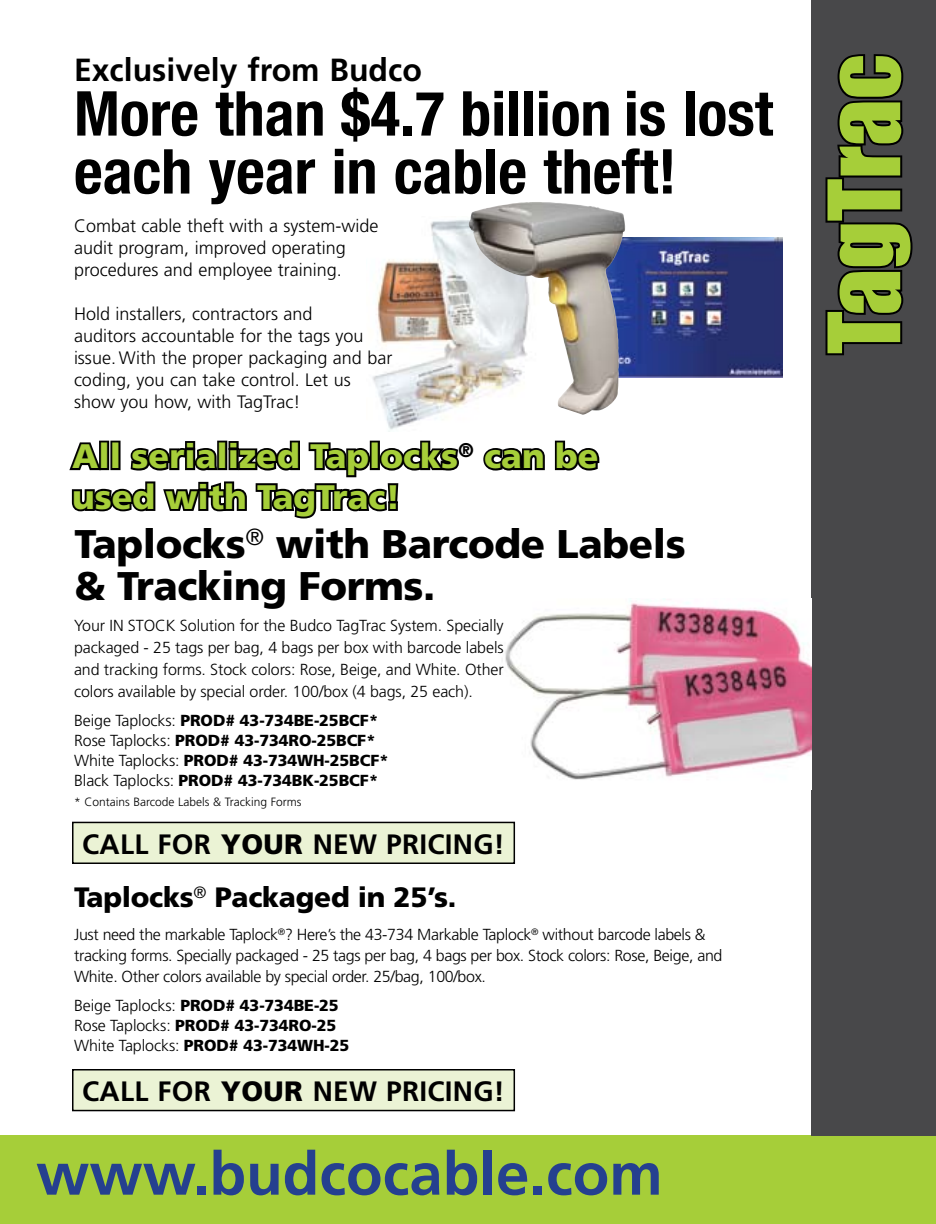
<style>
.page{position:relative;width:936px;height:1224px;background:#fff}
.page>*{position:absolute;margin:0;border:0;box-sizing:border-box;transform-origin:0 0}
.t1{font:92px "Impact";color:#a6ce39}
.t2{font:700 condensed 62px/58px "Helvetica Neue";color:#000}
.t3{font:700 60px "Frutiger";color:#25408f}
.t4{font:900 40px/42px "Frutiger";letter-spacing:-.01em;color:#000}
.t5{font:900 34px/40.8px "Frutiger";color:#a6ce39}
.t6{font:700 32px "Frutiger";color:#000}
.t7{font:700 28px "Frutiger";letter-spacing:.01em;color:#000}
.t8{font:900 28px "Frutiger";letter-spacing:-.01em;color:#000}
.t9{font:300 18px/22px "Frutiger";color:#000}
.t10{font:300 16px/22px "Frutiger";letter-spacing:-.02em;color:#000}
.t11{font:900 16px/20px "Frutiger";letter-spacing:-.005em;color:#000}
.t12{font:300 12px "Frutiger";color:#000}
.s1{font-weight:300}
.s2{font-weight:900}
</style>
<div class="page">
<div style="left:0;top:1135px;width:936px;height:89px;background:#a6ce39"></div>
<img style="left:372px;top:220px;width:96px;height:202px">
<img style="left:619px;top:237px;width:163px;height:140px">
<img style="left:468px;top:202px;width:151px;height:213px">
<div style="left:811px;top:0;width:125px;height:1135px;background:#48484a"></div>
<img style="left:502px;top:599px;width:309px;height:181px">
<svg style="left:825px;top:54px;width:88px;height:302px"></svg>
<svg style="left:483px;top:448px;width:62px;height:23px"></svg>
<svg style="left:554px;top:440px;width:46px;height:31px"></svg>
<svg style="left:69px;top:422px;width:390px;height:97px"></svg>
<div style="left:73px;top:822px;width:441px;height:41px;background:#ebf3d5"></div>
<div style="left:72px;top:822px;width:443px;height:42px;border:2px solid #000"></div>
<div style="left:73px;top:1070px;width:441px;height:41px;background:#ebf3d5"></div>
<div style="left:72px;top:1069px;width:443px;height:42px;border:2px solid #000"></div>
<h3 class="t6" style="left:74px;top:51px;width:349px">Exclusively from Budco</h3>
<h2 class="t2" style="left:74px;top:84px;width:701px">More than $4.7 billion is lost each year in cable theft!</h2>
<p class="t9" style="left:74px;top:215px;width:306px">Combat cable theft with a system-wide audit program, improved operating procedures and employee training.</p>
<p class="t9" style="left:74px;top:303px;width:320px">Hold installers, contractors and<br>auditors accountable for the tags you issue. With the proper packaging and bar coding, you can take control. Let us show you how, with TagTrac!</p>
<h3 class="t5" style="left:72px;top:435px;width:528px">All serialized Taplocks<sup>®</sup> can be used with TagTrac!</h3>
<h3 class="t4" style="left:75px;top:522px;width:613px">Taplocks<sup>®</sup> with Barcode Labels &amp; Tracking Forms.</h3>
<p class="t10" style="left:74px;top:614px;width:431px;text-align:justify">Your IN STOCK Solution for the Budco TagTrac System. Specially packaged - 25 tags per bag, 4 bags per box with barcode labels and tracking forms. Stock colors: Rose, Beige, and White. Other colors available by special order. 100/box (4 bags, 25 each).</p>
<p class="t11" style="left:74px;top:710px;width:317px"><span class="s1">Beige Taplocks:</span> PROD# 43-734BE-25BCF* <span class="s1">Rose Taplocks:</span> PROD# 43-734RO-25BCF* <span class="s1">White Taplocks:</span> PROD# 43-734WH-25BCF* <span class="s1">Black Taplocks:</span> PROD# 43-734BK-25BCF*</p>
<p class="t12" style="left:74px;top:795px;width:229px">* Contains Barcode Labels &amp; Tracking Forms</p>
<h3 class="t7" style="left:82px;top:828px;width:424px">Call for <span class="s2">Your</span> new pricing!</h3>
<h3 class="t8" style="left:74px;top:881px;width:384px">Taplocks<sup>®</sup> Packaged in 25’s.</h3>
<p class="t10" style="left:74px;top:924px;width:650px;line-height:21px">Just need the markable Taplock<sup>®</sup>? Here’s the 43-734 Markable Taplock<sup>®</sup> without barcode labels &amp; tracking forms. Specially packaged - 25 tags per bag, 4 bags per box. Stock colors: Rose, Beige, and<br>White. Other colors available by special order. 25/bag, 100/box.</p>
<p class="t11" style="left:74px;top:996px;width:277px"><span class="s1">Beige Taplocks:</span> PROD# 43-734BE-25<br><span class="s1">Rose Taplocks:</span> PROD# 43-734RO-25<br><span class="s1">White Taplocks:</span> PROD# 43-734WH-25</p>
<h3 class="t7" style="left:82px;top:1075px;width:424px">Call for <span class="s2">Your</span> new pricing!</h3>
<h3 class="t3" style="left:36px;top:1139px;width:628px">www.budcocable.com</h3>
<h1 class="t1" style="left:807px;top:354px;width:301px;rotate:-90deg">TagTrac</h1>
</div>
